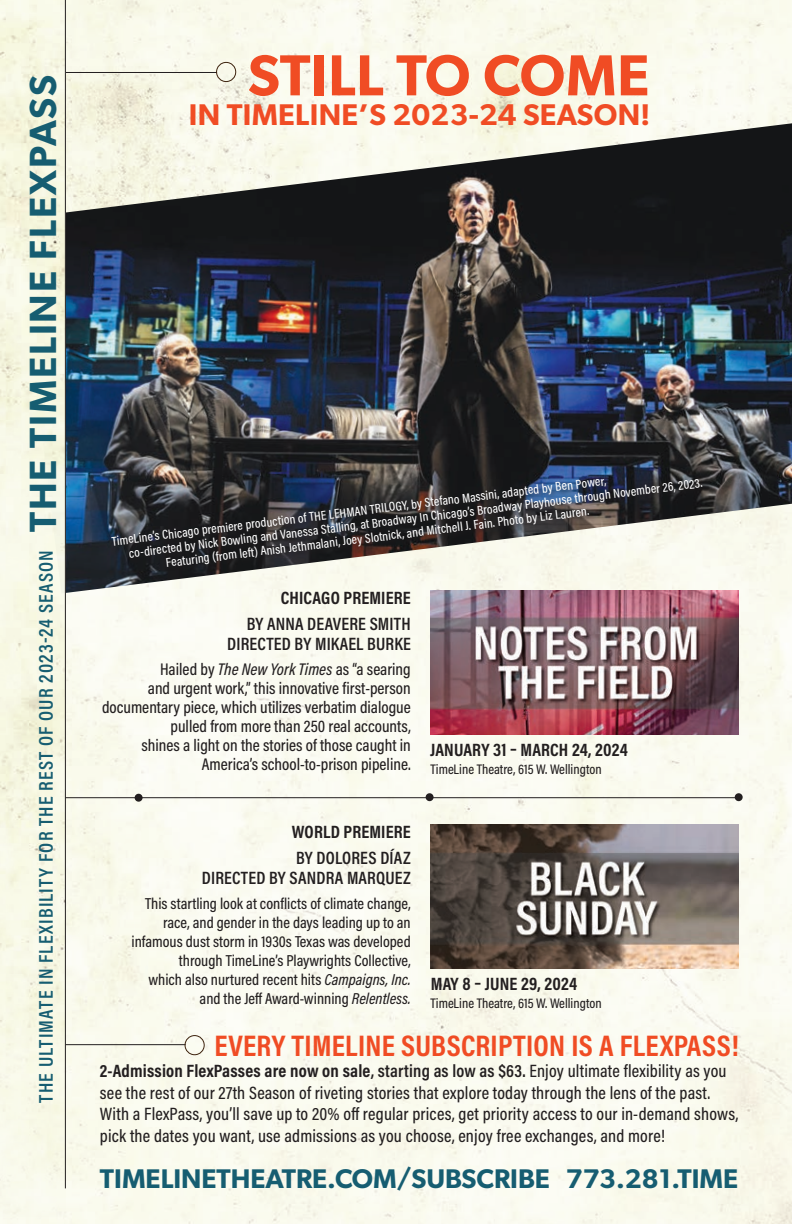
<style>
.page{position:relative;width:792px;height:1224px;background:#fff}
.page>*{position:absolute;margin:0;border:0;box-sizing:border-box;transform-origin:0 0}
.t1{font:600 58px "Gibson";letter-spacing:.01em;color:#f04c24}
.t2{font:600 38px "Gibson";letter-spacing:.05em;color:#165d71}
.t3{font:700 30px "Acumin Pro Cond";letter-spacing:.01em;color:#f04c24}
.t4{font:600 30px "Gibson";letter-spacing:.01em;color:#f04c24}
.t5{font:600 27px "Gibson";color:#165d71}
.t6{font:600 20px "Acumin Pro Cond";letter-spacing:.055em;color:#165d71}
.t7{font:500 18px/21.6px "Acumin Pro Cond";letter-spacing:.01em;color:#231f20}
.t8{font:600 18px "Acumin Pro Cond";letter-spacing:.01em;color:#231f20}
.t9{font:700 18px "Acumin Pro Cond";letter-spacing:.01em;color:#231f20}
.t10{font:500 17px/19px "Acumin Pro Cond";color:#231f20;text-align:right}
.t11{font:500 16px/19px "Acumin Pro Cond";color:#231f20;text-align:right}
.t12{font:500 14px "Acumin Pro Cond";color:#231f20}
.t13{font:500 13px "Acumin Pro Cond";color:#fff}
.s1{font-style:italic}
.s2{font-weight:700}
.s3{font-weight:600}
</style>
<div class="page">
<img style="left:0;top:0;width:792px;height:1224px">
<hr style="left:66px;top:72px;width:151px;height:1px;background:#231f20">
<div style="left:216px;top:62px;width:20px;height:20px;border:1px solid #3c210c;border-radius:50%"></div>
<hr style="left:65px;top:1044px;width:121px;height:1px;background:#231f20">
<div style="left:185px;top:1035px;width:20px;height:20px;border:1px solid #3c210c;border-radius:50%"></div>
<img style="left:66px;top:123px;width:726px;height:470px">
<img style="left:0;top:0;width:65px;height:1217px">
<div style="left:108px;top:475px;width:602px;height:100px;background:#231f20;opacity:.75"></div>
<img style="left:431px;top:590px;width:308px;height:144px">
<img style="left:431px;top:825px;width:308px;height:144px">
<hr style="left:65px;top:797px;width:674px;height:1px;background:#231f20">
<div style="left:135px;top:794px;width:8px;height:8px;border:2px solid #231f20;border-radius:50%"></div>
<div style="left:735px;top:793px;width:8px;height:8px;border:2px solid #231f20;border-radius:50%"></div>
<div style="left:426px;top:793px;width:8px;height:8px;border:2px solid #231f20;border-radius:50%"></div>
<hr style="left:65px;top:0;width:1px;height:1188px;background:#231f20">
<p class="t2" style="left:20px;top:532px;width:458px;rotate:-90deg">THE TIMELINE FLEXPASS</p>
<p class="t6" style="left:33px;top:1103px;width:554px;rotate:-90deg">THE ULTIMATE IN FLEXIBILITY FOR THE REST OF OUR 2023-24 SEASON</p>
<p class="t1" style="left:248px;top:41px;width:403px">STILL TO COME</p>
<p class="t4" style="left:189px;top:97px;width:463px">IN TIMELINE’S 2023-24 SEASON!</p>
<p class="t13" style="left:111px;top:533px;width:499px;rotate:-7deg">TimeLine’s Chicago premiere production of THE LEHMAN TRILOGY, by Stefano Massini, adapted by Ben Power,</p>
<p class="t13" style="left:128px;top:545px;width:579px;rotate:-7deg">co-directed by Nick Bowling and Vanessa Stalling, at Broadway In Chicago’s Broadway Playhouse through November 26, 2023.</p>
<p class="t13" style="left:165px;top:554px;width:428px;rotate:-7deg">Featuring (from left) Anish Jethmalani, Joey Slotnick, and Mitchell J. Fain. Photo by Liz Lauren.</p>
<p class="t9" style="left:281px;top:586px;width:132px">CHICAGO PREMIERE</p>
<p class="t8" style="left:247px;top:612px;width:166px">BY ANNA DEAVERE SMITH</p>
<p class="t8" style="left:227px;top:632px;width:185px">DIRECTED BY MIKAEL BURKE</p>
<p class="t10" style="left:102px;top:659px;width:310px">Hailed by <span class="s1">The New York Times</span> as “a searing<br>and urgent work,” this innovative first-person documentary piece, which utilizes verbatim dialogue pulled from more than 250 real accounts,<br>shines a light on the stories of those caught in America’s school-to-prison pipeline.</p>
<p class="t9" style="left:292px;top:820px;width:121px">WORLD PREMIERE</p>
<p class="t8" style="left:296px;top:846px;width:116px">BY DOLORES DÍAZ</p>
<p class="t8" style="left:202px;top:866px;width:211px">DIRECTED BY SANDRA MARQUEZ</p>
<p class="t11" style="left:132px;top:894px;width:281px">This startling look at conflicts of climate change, race, and gender in the days leading up to an infamous dust storm in 1930s Texas was developed through TimeLine’s Playwrights Collective,<br>which also nurtured recent hits <span class="s1">Campaigns, Inc. </span>and the Jeff Award-winning <span class="s1">Relentless.</span></p>
<p class="t9" style="left:430px;top:738px;width:199px">JANUARY 31 – MARCH 24, 2024</p>
<p class="t12" style="left:431px;top:760px;width:172px">TimeLine Theatre, 615 W. Wellington</p>
<p class="t9" style="left:431px;top:972px;width:148px">MAY 8 – JUNE 29, 2024</p>
<p class="t12" style="left:431px;top:994px;width:172px">TimeLine Theatre, 615 W. Wellington</p>
<p class="t3" style="left:214px;top:1025px;width:526px">EVERY TIMELINE SUBSCRIPTION IS A FLEXPASS!</p>
<p class="t7" style="left:100px;top:1060px;width:640px"><span class="s2">2-Admission FlexPasses are now on sale</span><span class="s3">, starting as low as $63.</span> Enjoy ultimate flexibility as you see the rest of our 27th Season of riveting stories that explore today through the lens of the past.<br>With a FlexPass, you’ll save up to 20% off regular prices, get priority access to our in-demand shows, pick the dates you want, use admissions as you choose, enjoy free exchanges, and more!</p>
<p class="t5" style="left:100px;top:1162px;width:640px">TIMELINETHEATRE.COM/SUBSCRIBE 773.281.TIME</p>
</div>
